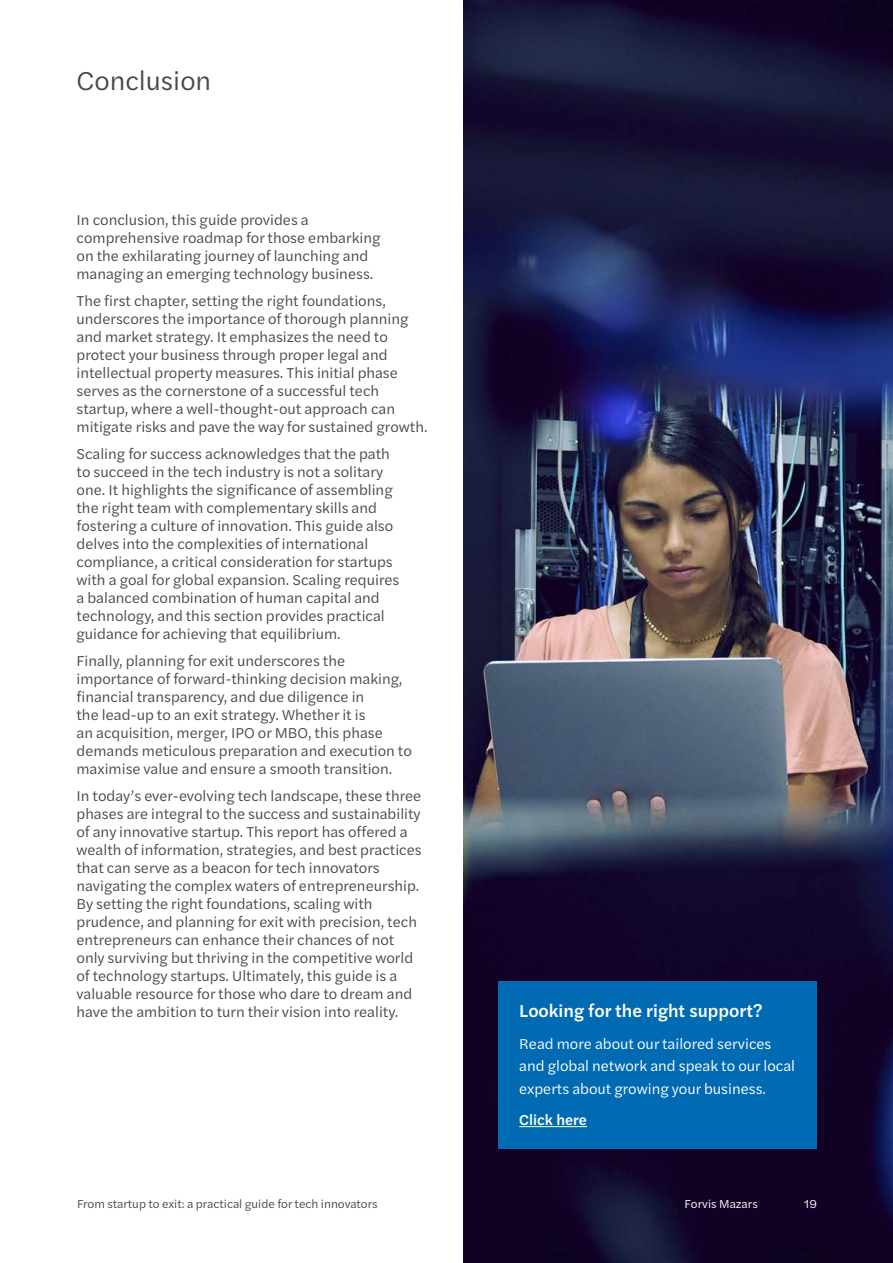
<style>
.page{position:relative;width:893px;height:1263px;background:#fff}
.page>*{position:absolute;margin:0;border:0;box-sizing:border-box;transform-origin:0 0}
.t1{font:27px "Halyard Text";color:#474a43}
.t2{font:500 18px "Halyard Text";color:#fff}
.t3{font:15px/18px "Halyard Text";color:#474a43}
.t4{font:15px/22.5px "Halyard Text";color:#fff}
.t5{font:500 15px "Halyard Text";color:#fff}
.t6{font:12px "Halyard Text";color:#474a43}
.t7{font:12px "Halyard Text";color:#fff}
</style>
<div class="page">
<img style="left:463px;top:0;width:430px;height:1263px">
<div style="left:498px;top:981px;width:319px;height:168px;background:#006ab3"></div>
<hr style="left:519px;top:1126px;width:68px;height:1px;background:#fff">
<h1 class="t1" style="left:77px;top:61px;width:136px">Conclusion</h1>
<p class="t3" style="left:77px;top:210px;width:305px">In conclusion, this guide provides a comprehensive roadmap for those embarking on the exhilarating journey of launching and managing an emerging technology business.</p>
<p class="t3" style="left:77px;top:291px;width:353px">The first chapter, setting the right foundations, underscores the importance of thorough planning and market strategy. It emphasizes the need to protect your business through proper legal and intellectual property measures. This initial phase serves as the cornerstone of a successful tech startup, where a well-thought-out approach can mitigate risks and pave the way for sustained growth.</p>
<p class="t3" style="left:77px;top:444px;width:324px">Scaling for success acknowledges that the path to succeed in the tech industry is not a solitary one. It highlights the significance of assembling the right team with complementary skills and fostering a culture of innovation. This guide also delves into the complexities of international compliance, a critical consideration for startups with a goal for global expansion. Scaling requires a balanced combination of human capital and technology, and this section provides practical guidance for achieving that equilibrium.</p>
<p class="t3" style="left:77px;top:651px;width:337px">Finally, planning for exit underscores the importance of forward-thinking decision making, financial transparency, and due diligence in<br>the lead-up to an exit strategy. Whether it is<br>an acquisition, merger, IPO or MBO, this phase demands meticulous preparation and execution to maximise value and ensure a smooth transition.</p>
<p class="t3" style="left:77px;top:786px;width:347px">In today’s ever-evolving tech landscape, these three phases are integral to the success and sustainability of any innovative startup. This report has offered a wealth of information, strategies, and best practices that can serve as a beacon for tech innovators navigating the complex waters of entrepreneurship.<br>By setting the right foundations, scaling with prudence, and planning for exit with precision, tech entrepreneurs can enhance their chances of not only surviving but thriving in the competitive world of technology startups. Ultimately, this guide is a valuable resource for those who dare to dream and have the ambition to turn their vision into reality.</p>
<p class="t2" style="left:519px;top:998px;width:245px">Looking for the right support?</p>
<p class="t4" style="left:519px;top:1031px;width:277px">Read more about our tailored services and global network and speak to our local experts about growing your business.</p>
<p class="t5" style="left:519px;top:1109px;width:69px">Click here</p>
<p class="t6" style="left:77px;top:1195px;width:302px">From startup to exit: a practical guide for tech innovators</p>
<p class="t7" style="left:685px;top:1195px;width:75px">Forvis Mazars</p>
<p class="t7" style="left:804px;top:1195px;width:14px">19</p>
</div>
